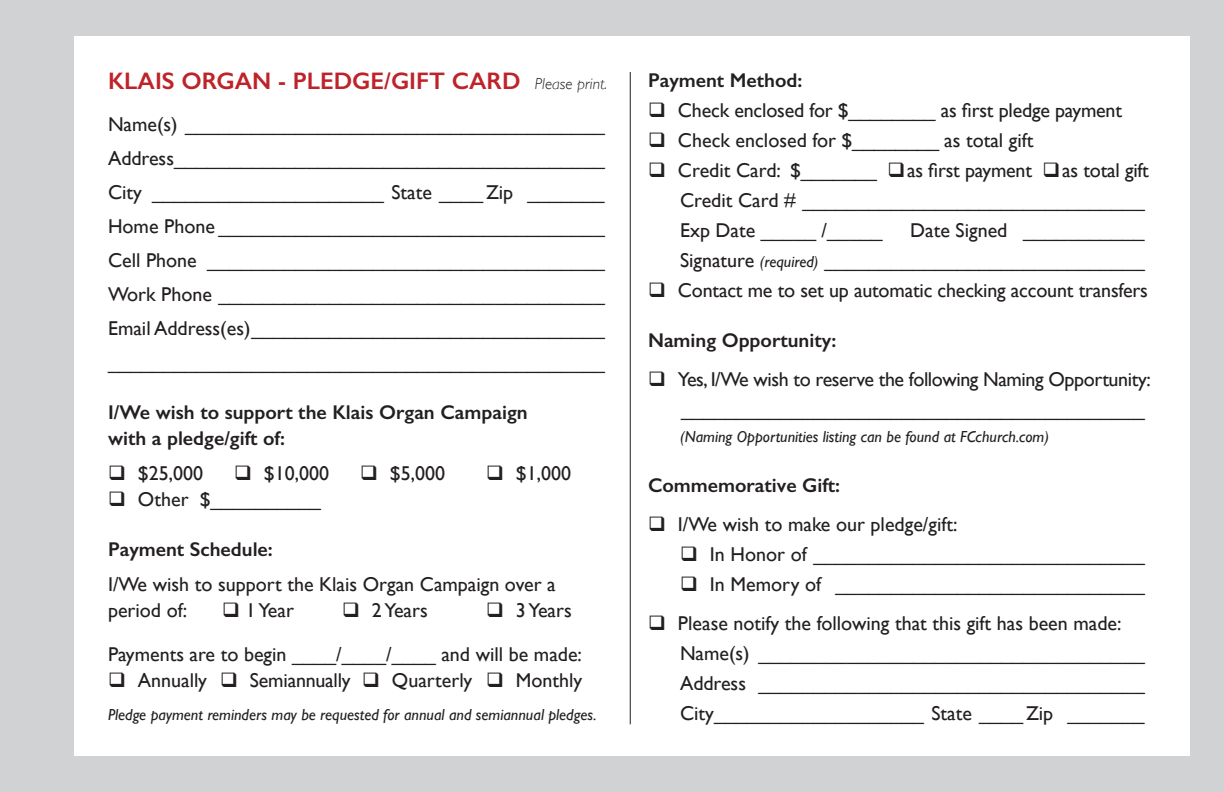
<style>
.page{position:relative;width:1224px;height:792px;background:#d1d2d4}
.page>*{position:absolute;margin:0;border:0;box-sizing:border-box;transform-origin:0 0}
.t1{font:600 24px "Gill Sans";color:#be232a}
.t2{font:20px/34px "Gill Sans";color:#231f20}
.t3{font:600 20px/26px "Gill Sans";color:#231f20}
.t4{font:20px "Gill Sans";letter-spacing:-.02em;color:#231f20}
.t5{font:italic 16px "Gill Sans";color:#231f20}
.s1{font-weight:300;font-style:italic;font-size:16px;color:#231f20}
.s2{font-style:italic;font-size:16px}
</style>
<div class="page">
<div style="left:74px;top:36px;width:1116px;height:720px;background:#fff"></div>
<hr style="left:630px;top:72px;width:1px;height:652px;background:#231f20">
<p class="t1" style="left:108px;top:67px;width:501px">KLAIS ORGAN - PLEDGE/GIFT CARD <span class="s1">Please print.</span></p>
<p class="t2" style="left:108px;top:107px;width:498px">Name(s) ______________________________________</p>
<p class="t2" style="left:108px;top:141px;width:498px">Address_______________________________________</p>
<p class="t2" style="left:108px;top:175px;width:498px">City _____________________ State ____Zip _______</p>
<p class="t2" style="left:108px;top:209px;width:498px">Home Phone ___________________________________</p>
<p class="t2" style="left:108px;top:243px;width:498px">Cell Phone ____________________________________<br>Work Phone ___________________________________</p>
<p class="t2" style="left:108px;top:311px;width:498px">Email Address(es)________________________________</p>
<p class="t2" style="left:108px;top:345px;width:498px">_____________________________________________</p>
<p class="t3" style="left:108px;top:399px;width:421px">I/We wish to support the Klais Organ Campaign with a pledge/gift of:</p>
<p class="t2" style="left:108px;top:456px;width:97px">❑ $25,000</p>
<p class="t2" style="left:234px;top:456px;width:97px">❑ $10,000</p>
<p class="t2" style="left:360px;top:456px;width:87px">❑ $5,000</p>
<p class="t2" style="left:486px;top:456px;width:87px">❑ $1,000</p>
<p class="t2" style="left:108px;top:482px;width:214px">❑ Other $__________</p>
<p class="t3" style="left:108px;top:536px;width:166px">Payment Schedule:</p>
<p class="t2" style="left:108px;top:571px;width:449px;line-height:26px">I/We wish to support the Klais Organ Campaign over a period of:</p>
<p class="t2" style="left:222px;top:593px;width:73px">❑ 1 Year</p>
<p class="t2" style="left:342px;top:593px;width:87px">❑ 2 Years</p>
<p class="t2" style="left:486px;top:593px;width:87px">❑ 3 Years</p>
<p class="t2" style="left:108px;top:637px;width:476px">Payments are to begin ____/____/____ and will be made:</p>
<p class="t2" style="left:108px;top:663px;width:476px">❑ Annually ❑ Semiannually ❑ Quarterly ❑ Monthly</p>
<p class="t5" style="left:108px;top:705px;width:490px">Pledge payment reminders may be requested for annual and semiannual pledges.</p>
<p class="t3" style="left:648px;top:67px;width:156px">Payment Method:</p>
<p class="t2" style="left:648px;top:93px;width:476px">❑ Check enclosed for $________ as first pledge payment</p>
<p class="t2" style="left:648px;top:123px;width:387px">❑ Check enclosed for $________ as total gift</p>
<p class="t2" style="left:648px;top:153px;width:502px">❑ Credit Card: $_______ ❑as first payment ❑as total gift</p>
<p class="t2" style="left:680px;top:183px;width:466px">Credit Card # _______________________________</p>
<p class="t2" style="left:680px;top:213px;width:204px">Exp Date _____ /_____</p>
<p class="t2" style="left:910px;top:213px;width:236px">Date Signed ___________</p>
<p class="t2" style="left:680px;top:243px;width:466px">Signature <span class="s2">(required)</span> _____________________________</p>
<p class="t2" style="left:648px;top:273px;width:501px">❑ Contact me to set up automatic checking account transfers</p>
<p class="t3" style="left:648px;top:327px;width:190px">Naming Opportunity:</p>
<p class="t4" style="left:648px;top:367px;width:504px">❑ Yes, I/We wish to reserve the following Naming Opportunity:</p>
<p class="t2" style="left:681px;top:392px;width:465px">__________________________________________</p>
<p class="t5" style="left:680px;top:427px;width:371px">(Naming Opportunities listing can be found at FCchurch.com)</p>
<p class="t3" style="left:648px;top:472px;width:194px">Commemorative Gift:</p>
<p class="t2" style="left:648px;top:507px;width:311px">❑ I/We wish to make our pledge/gift:</p>
<p class="t2" style="left:680px;top:537px;width:466px">❑ In Honor of ______________________________</p>
<p class="t2" style="left:680px;top:567px;width:466px">❑ In Memory of ____________________________</p>
<p class="t2" style="left:648px;top:606px;width:475px">❑ Please notify the following that this gift has been made:</p>
<p class="t2" style="left:680px;top:636px;width:466px">Name(s) ___________________________________</p>
<p class="t2" style="left:680px;top:666px;width:466px">Address ___________________________________</p>
<p class="t2" style="left:680px;top:696px;width:466px">City___________________ State ____Zip _______</p>
</div>
